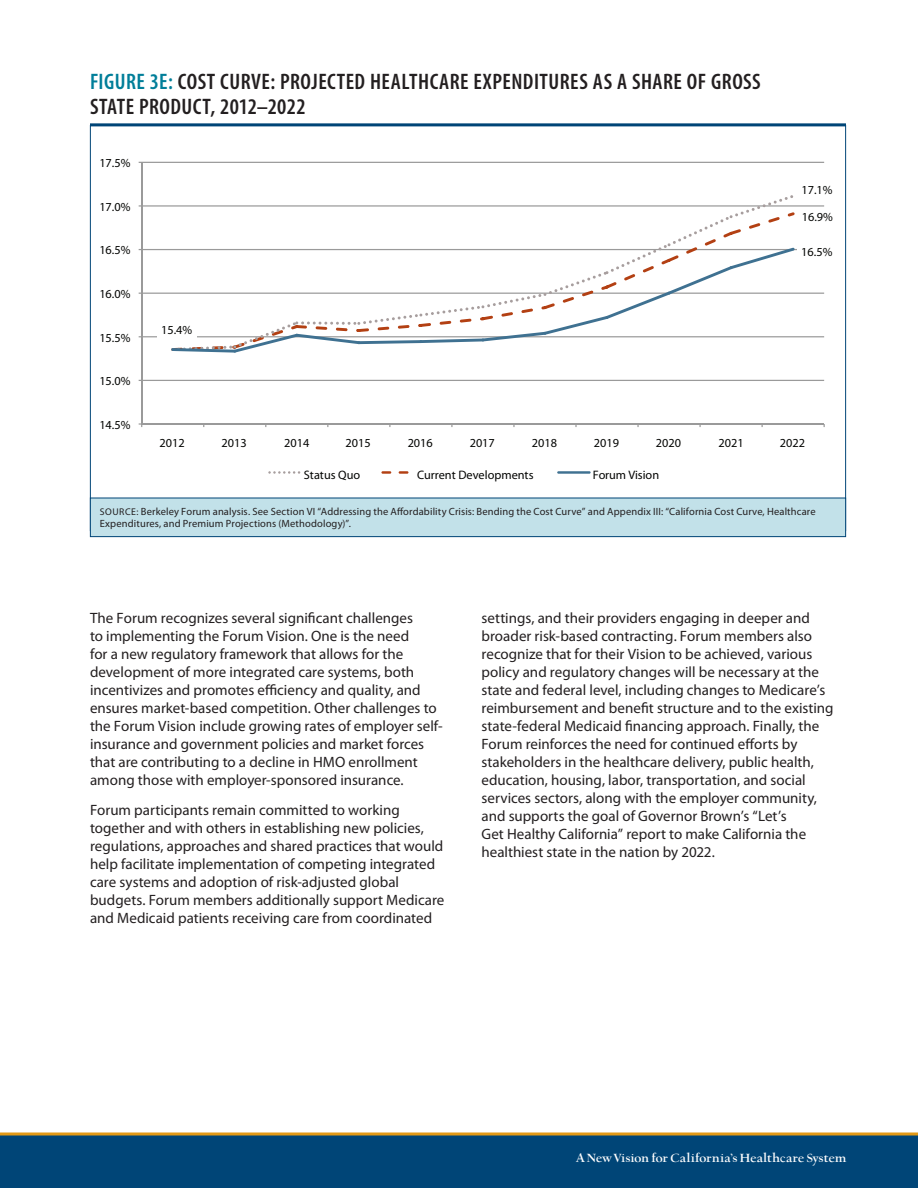
<style>
.page{position:relative;width:918px;height:1188px;background:#fff}
.page>*{position:absolute;margin:0;border:0;box-sizing:border-box;transform-origin:0 0}
.Figure_hed{font:600 condensed 22.5px/25.5px "Myriad Pro";letter-spacing:.02em;color:#231f20}
.Body{font:15px/18px "Myriad Pro";color:#231f20}
.t1{font:900 13.5px "UC Berkeley OS";letter-spacing:-.005em;color:#fff}
.t2{font:12.3px "Myriad Pro";color:#040503}
.Figure_source{font:10.5px/12px "Myriad Pro";letter-spacing:.015em;color:#231f20}
.s1{color:#007e99}
.s2{font-size:9.75px}
</style>
<div class="page">
<hr style="left:142px;top:162px;width:682px;height:1px;background:#9a9a9a">
<hr style="left:142px;top:205px;width:682px;height:2px;background:#9a9a9a">
<hr style="left:142px;top:249px;width:682px;height:1px;background:#9a9a9a">
<hr style="left:142px;top:293px;width:682px;height:1px;background:#9a9a9a">
<hr style="left:142px;top:336px;width:682px;height:1px;background:#9a9a9a">
<hr style="left:142px;top:380px;width:682px;height:1px;background:#9a9a9a">
<hr style="left:141px;top:162px;width:1px;height:262px;background:#9a9a9a">
<hr style="left:142px;top:423px;width:682px;height:2px;background:#9a9a9a">
<svg style="left:171px;top:195px;width:622px;height:53px"></svg>
<svg style="left:171px;top:248px;width:624px;height:105px"></svg>
<div style="left:157px;top:320px;width:40px;height:18px;background:#fff"></div>
<div style="left:798px;top:242px;width:39px;height:18px;background:#fff"></div>
<svg style="left:268px;top:471px;width:32px;height:3px"></svg>
<svg style="left:399px;top:471px;width:9px;height:3px"></svg>
<svg style="left:381px;top:471px;width:10px;height:3px"></svg>
<hr style="left:557px;top:471px;width:34px;height:3px;background:#3f7191">
<hr style="left:90px;top:123px;width:756px;height:3px;background:#004577">
<div style="left:90px;top:498px;width:756px;height:39px;background:#c2e1e9"></div>
<div style="left:90px;top:498px;width:756px;height:39px;border:1px solid #004577"></div>
<div style="left:0;top:1134px;width:918px;height:54px;background:#004577"></div>
<svg style="left:0;top:1132px;width:918px;height:4px;background:#c99b3e"></svg>
<p class="Figure_hed" style="left:90px;top:68px;width:672px"><span class="s1">FIGURE 3E:</span> COST CURVE: PROJECTED HEALTHCARE EXPENDITURES AS A SHARE OF GROSS<br>STATE PRODUCT, 2012–2022</p>
<p class="t2" style="left:99px;top:156px;width:33px">17.5%</p>
<p class="t2" style="left:99px;top:199px;width:33px">17.0%</p>
<p class="t2" style="left:99px;top:243px;width:33px">16.5%</p>
<p class="t2" style="left:99px;top:286px;width:33px">16.0%</p>
<p class="t2" style="left:99px;top:330px;width:33px">15.5%</p>
<p class="t2" style="left:99px;top:374px;width:33px">15.0%</p>
<p class="t2" style="left:99px;top:417px;width:33px">14.5%</p>
<p class="t2" style="left:801px;top:182px;width:33px">17.1%</p>
<p class="t2" style="left:802px;top:209px;width:33px">16.9%</p>
<p class="t2" style="left:161px;top:322px;width:33px">15.4%</p>
<p class="t2" style="left:801px;top:244px;width:33px">16.5%</p>
<p class="t2" style="left:160px;top:435px;width:27px">2012</p>
<p class="t2" style="left:222px;top:435px;width:27px">2013</p>
<p class="t2" style="left:284px;top:435px;width:27px">2014</p>
<p class="t2" style="left:346px;top:435px;width:27px">2015</p>
<p class="t2" style="left:408px;top:435px;width:27px">2016</p>
<p class="t2" style="left:470px;top:435px;width:27px">2017</p>
<p class="t2" style="left:532px;top:435px;width:27px">2018</p>
<p class="t2" style="left:594px;top:435px;width:27px">2019</p>
<p class="t2" style="left:656px;top:435px;width:27px">2020</p>
<p class="t2" style="left:719px;top:435px;width:27px">2021</p>
<p class="t2" style="left:780px;top:435px;width:27px">2022</p>
<p class="t2" style="left:304px;top:467px;width:58px">Status Quo</p>
<p class="t2" style="left:417px;top:467px;width:118px">Current Developments</p>
<p class="t2" style="left:593px;top:467px;width:68px">Forum Vision</p>
<p class="Figure_source" style="left:100px;top:506px;width:717px"><span class="s2">SOURCE:</span> Berkeley Forum analysis. See Section VI “Addressing the Affordability Crisis: Bending the Cost Curve” and Appendix III: “California Cost Curve, Healthcare<br>Expenditures, and Premium Projections (Methodology)”.</p>
<p class="Body" style="left:90px;top:609px;width:354px">The Forum recognizes several significant challenges<br>to implementing the Forum Vision. One is the need<br>for a new regulatory framework that allows for the development of more integrated care systems, both incentivizes and promotes efficiency and quality, and ensures market-based competition. Other challenges to the Forum Vision include growing rates of employer self&shy;insurance and government policies and market forces that are contributing to a decline in HMO enrollment among those with employer-sponsored insurance.</p>
<p class="Body" style="left:90px;top:801px;width:356px">Forum participants remain committed to working together and with others in establishing new policies, regulations, approaches and shared practices that would help facilitate implementation of competing integrated care systems and adoption of risk-adjusted global budgets. Forum members additionally support Medicare and Medicaid patients receiving care from coordinated</p>
<p class="Body" style="left:482px;top:609px;width:354px">settings, and their providers engaging in deeper and broader risk-based contracting. Forum members also recognize that for their Vision to be achieved, various policy and regulatory changes will be necessary at the state and federal level, including changes to Medicare’s reimbursement and benefit structure and to the existing state-federal Medicaid financing approach. Finally, the Forum reinforces the need for continued efforts by stakeholders in the healthcare delivery, public health, education, housing, labor, transportation, and social services sectors, along with the employer community, and supports the goal of Governor Brown’s “Let’s<br>Get Healthy California” report to make California the healthiest state in the nation by 2022.</p>
<p class="t1" style="left:576px;top:1151px;width:272px">A New Vision for California’s Healthcare System</p>
</div>
